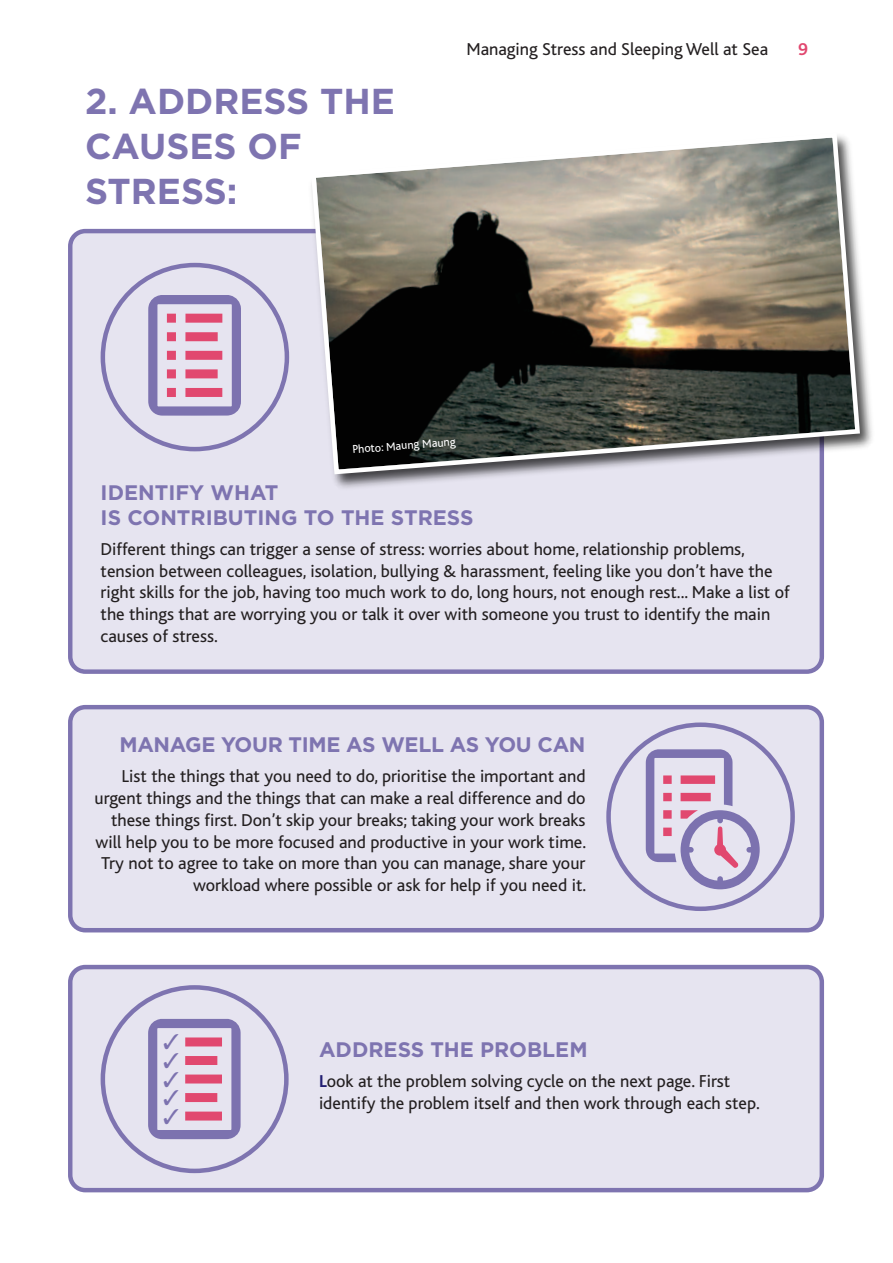
<style>
.page{position:relative;width:893px;height:1263px;background:#fff}
.page>*{position:absolute;margin:0;border:0;box-sizing:border-box;transform-origin:0 0}
.t1{font:700 36px/45px "Gotham";color:#7e74b0}
.t2{font:700 21px/24.8px "Gotham";color:#7e74b0}
.t3{font:18px/21.8px "Bliss";color:#231f20}
.t4{font:700 18px "Bliss";color:#e1476f}
.t5{font:12px "Bliss";color:#fff}
.s1{font-weight:700;color:#221e72}
</style>
<div class="page">
<div style="left:68px;top:705px;width:756px;height:227px;background:#e6e4f0"></div>
<div style="left:68px;top:229px;width:756px;height:445px;background:#e6e4f0"></div>
<svg style="left:68px;top:965px;width:756px;height:227px"></svg>
<svg style="left:606px;top:722px;width:189px;height:189px"></svg>
<div style="left:681px;top:793px;width:30px;height:8px;background:#e1486f"></div>
<div style="left:663px;top:775px;width:9px;height:9px;background:#e1486f"></div>
<div style="left:663px;top:793px;width:9px;height:8px;background:#e1486f"></div>
<div style="left:663px;top:810px;width:9px;height:9px;background:#e1486f"></div>
<div style="left:663px;top:827px;width:9px;height:9px;background:#e1486f"></div>
<svg style="left:101px;top:263px;width:188px;height:188px"></svg>
<div style="left:185px;top:314px;width:37px;height:9px;background:#e1486f"></div>
<div style="left:185px;top:351px;width:37px;height:9px;background:#e1486f"></div>
<div style="left:185px;top:332px;width:33px;height:9px;background:#e1486f"></div>
<div style="left:185px;top:369px;width:33px;height:9px;background:#e1486f"></div>
<div style="left:167px;top:314px;width:9px;height:9px;background:#e1486f"></div>
<div style="left:167px;top:332px;width:9px;height:9px;background:#e1486f"></div>
<div style="left:167px;top:351px;width:9px;height:9px;background:#e1486f"></div>
<div style="left:167px;top:369px;width:9px;height:9px;background:#e1486f"></div>
<div style="left:185px;top:388px;width:37px;height:9px;background:#e1486f"></div>
<div style="left:167px;top:388px;width:9px;height:9px;background:#e1486f"></div>
<img style="left:303px;top:228px;width:569px;height:267px">
<svg style="left:309px;top:135px;width:553px;height:342px"></svg>
<svg style="left:101px;top:985px;width:188px;height:188px"></svg>
<h1 class="t1" style="left:85px;top:82px;width:311px">2. ADDRESS THE<br>CAUSES OF<br>STRESS:</h1>
<p class="t3" style="left:466px;top:40px;width:303px">Managing Stress and Sleeping Well at Sea</p>
<p class="t4" style="left:798px;top:43px;width:11px">9</p>
<p class="t5" style="left:352px;top:445px;width:105px;rotate:-4deg">Photo: Maung Maung</p>
<p class="t2" style="left:101px;top:482px;width:374px">IDENTIFY WHAT<br>IS CONTRIBUTING TO THE STRESS</p>
<p class="t3" style="left:101px;top:540px;width:691px">Different things can trigger a sense of stress: worries about home, relationship problems, tension between colleagues, isolation, bullying &amp; harassment, feeling like you don’t have the right skills for the job, having too much work to do, long hours, not enough rest... Make a list of the things that are worrying you or talk it over with someone you trust to identify the main causes of stress.</p>
<p class="t2" style="left:119px;top:734px;width:468px">MANAGE YOUR TIME AS WELL AS YOU CAN</p>
<p class="t3" style="left:95px;top:768px;width:493px;text-align:right">List the things that you need to do, prioritise the important and urgent things and the things that can make a real difference and do these things first. Don’t skip your breaks; taking your work breaks will help you to be more focused and productive in your work time.<br>Try not to agree to take on more than you can manage, share your workload where possible or ask for help if you need it.</p>
<p class="t2" style="left:319px;top:1039px;width:270px">ADDRESS THE PROBLEM</p>
<p class="t3" style="left:319px;top:1073px;width:442px"><span class="s1">L</span>ook at the problem solving cycle on the next page. First identify the problem itself and then work through each step.</p>
</div>
